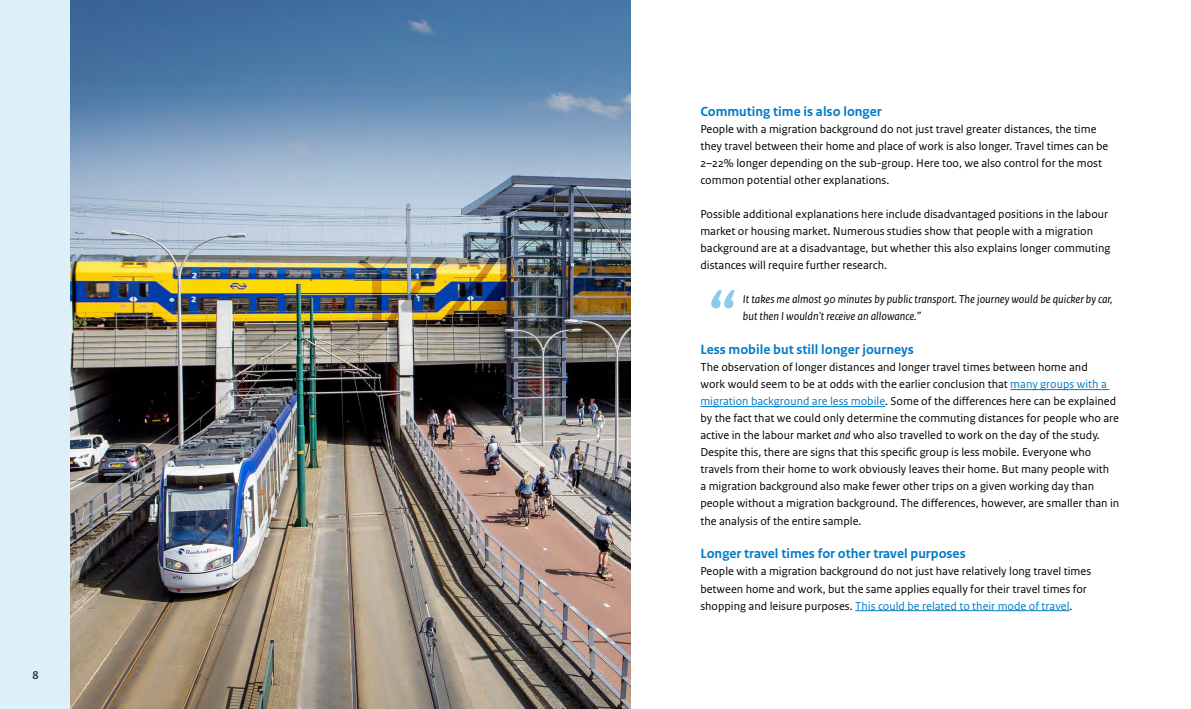
<style>
.page{position:relative;width:1191px;height:709px;background:#fff}
.page>*{position:absolute;margin:0;border:0;box-sizing:border-box;transform-origin:0 0}
.t1{font:80px "Rijksoverheid Sans Text";color:#8fcae7}
.t2{font:700 14px "Rijksoverheid Sans Text";color:#007bc7}
.t3{font:12px/17px "Rijksoverheid Sans Text";color:#000}
.t4{font:italic 12px/17px "Rijksoverheid Sans Text";color:#000}
.t5{font:700 12px "Rijksoverheid Sans Heading";color:#333}
.s1{color:#007bc7}
.s2{font-style:italic}
</style>
<div class="page">
<div style="left:0;top:0;width:70px;height:709px;background:#ddeff8"></div>
<hr style="left:1010px;top:389px;width:99px;height:1px;background:#007bc7">
<hr style="left:700px;top:406px;width:185px;height:1px;background:#007bc7">
<hr style="left:855px;top:610px;width:214px;height:1px;background:#007bc7">
<img style="left:71px;top:0;width:559px;height:709px">
<p class="t5" style="left:32px;top:668px;width:8px">8</p>
<h2 class="t2" style="left:700px;top:104px;width:183px">Commuting time is also longer</h2>
<p class="t3" style="left:700px;top:121px;width:397px">People with a migration background do not just travel greater distances, the time</p>
<p class="t3" style="left:700px;top:138px;width:409px">they travel between their home and place of work is also longer. Travel times can be<br>2–22% longer depending on the sub-group. Here too, we also control for the most common potential other explanations.</p>
<p class="t3" style="left:700px;top:206px;width:411px">Possible additional explanations here include disadvantaged positions in the labour market or housing market. Numerous studies show that people with a migration background are at a disadvantage, but whether this also explains longer commuting distances will require further research.</p>
<p class="t4" style="left:743px;top:291px;width:371px">It takes me almost 90 minutes by public transport. The journey would be quicker by car, but then I wouldn't receive an allowance.”</p>
<h2 class="t2" style="left:700px;top:342px;width:215px">Less mobile but still longer journeys</h2>
<p class="t1" style="left:706px;top:274px;width:34px">“</p>
<p class="t3" style="left:700px;top:359px;width:420px">The observation of longer distances and longer travel times between home and<br>work would seem to be at odds with the earlier conclusion that <span class="s1">many groups with a migration background are less mobile</span>. Some of the diferences here can be explained by the fact that we could only determine the commuting distances for people who are active in the labour market <span class="s2">and</span> who also travelled to work on the day of the study.<br>Despite this, there are signs that this specifc group is less mobile. Everyone who travels from their home to work obviously leaves their home. But many people with<br>a migration background also make fewer other trips on a given working day than people without a migration background. The diferences, however, are smaller than in the analysis of the entire sample.</p>
<h2 class="t2" style="left:700px;top:546px;width:267px">Longer travel times for other travel purposes</h2>
<p class="t3" style="left:700px;top:563px;width:392px">People with a migration background do not just have relatively long travel times between home and work, but the same applies equally for their travel times for shopping and leisure purposes. <span class="s1">This could be related to their mode of travel</span>.</p>
</div>
